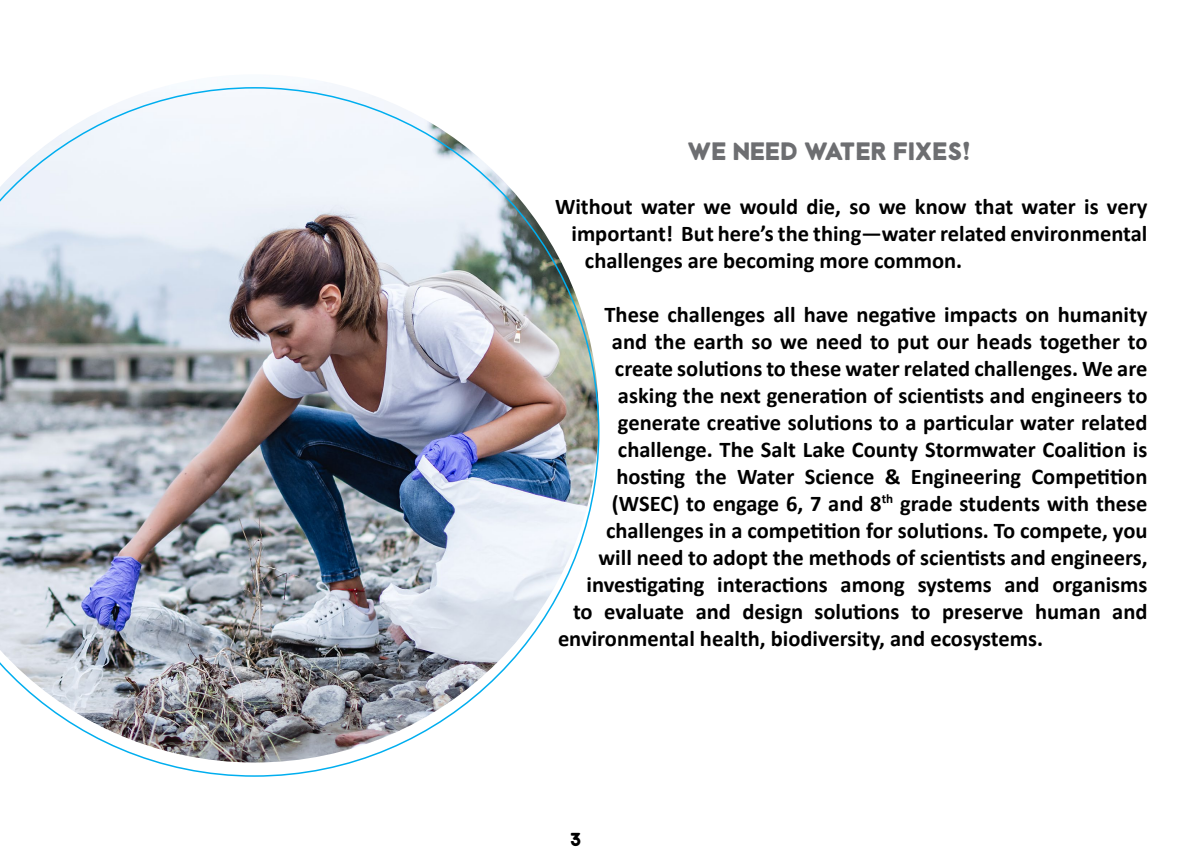
<style>
.page{position:relative;width:1188px;height:864px;background:#fff}
.page>*{position:absolute;margin:0;border:0;box-sizing:border-box;transform-origin:0 0}
.t1{font:900 24px "Sonder Sans";color:#6d6e71}
.t2{font:700 22.5px "Calibri";color:#000}
.t3{font:900 18px "Sonder Sans";color:#000}
</style>
<div class="page">
<img style="left:0;top:87px;width:599px;height:690px">
<p class="t1" style="left:687px;top:140px;width:284px">WE NEED WATER FIXES!</p>
<p class="t2" style="left:555px;top:192px;width:594px">Without water we would die, so we know that water is very</p>
<p class="t2" style="left:571px;top:219px;width:577px">important! But here’s the thing—water related environmental</p>
<p class="t2" style="left:585px;top:246px;width:379px">challenges are becoming more common.</p>
<p class="t2" style="left:604px;top:300px;width:545px">These challenges all have negative impacts on humanity</p>
<p class="t2" style="left:612px;top:327px;width:537px">and the earth so we need to put our heads together to</p>
<p class="t2" style="left:615px;top:354px;width:534px">create solutions to these water related challenges. We are</p>
<p class="t2" style="left:618px;top:381px;width:531px">asking the next generation of scientists and engineers to</p>
<p class="t2" style="left:618px;top:408px;width:531px">generate creative solutions to a particular water related</p>
<p class="t2" style="left:618px;top:435px;width:531px">challenge. The Salt Lake County Stormwater Coalition is</p>
<p class="t2" style="left:616px;top:462px;width:532px">hosting the Water Science &amp; Engineering Competition</p>
<p class="t2" style="left:612px;top:489px;width:537px">(WSEC) to engage 6, 7 and 8<sup>th</sup> grade students with these</p>
<p class="t2" style="left:606px;top:516px;width:543px">challenges in a competition for solutions. To compete, you</p>
<p class="t2" style="left:599px;top:543px;width:551px">will need to adopt the methods of scientists and engineers,</p>
<p class="t2" style="left:587px;top:570px;width:563px">investigating interactions among systems and organisms</p>
<p class="t2" style="left:573px;top:597px;width:576px">to evaluate and design solutions to preserve human and</p>
<p class="t2" style="left:558px;top:624px;width:487px">environmental health, biodiversity, and ecosystems.</p>
<p class="t3" style="left:570px;top:831px;width:13px">3</p>
</div>
